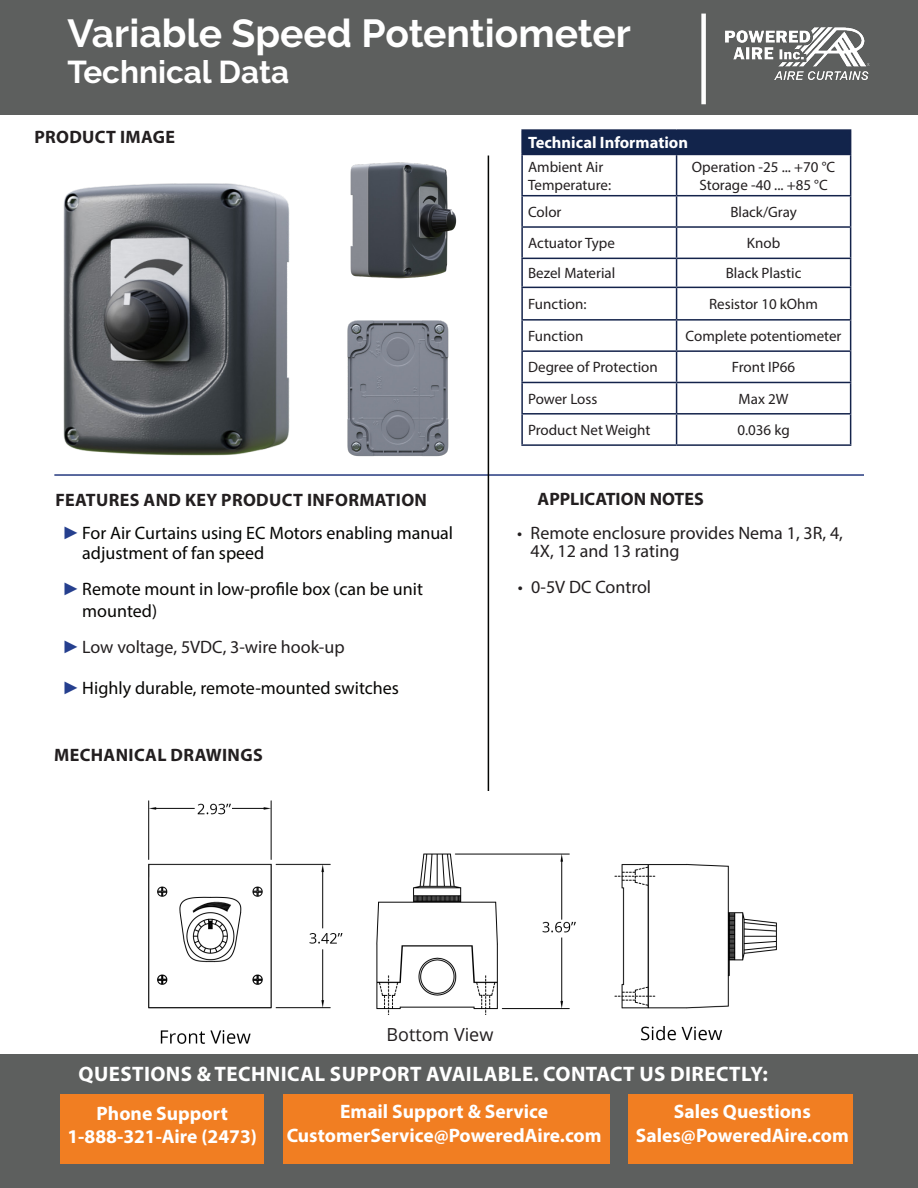
<style>
.page{position:relative;width:918px;height:1188px;background:#fff}
.page>*{position:absolute;margin:0;border:0;box-sizing:border-box;transform-origin:0 0}
.t1{font:700 39px "Raleway";color:#fff}
.t2{font:700 31.5px "Raleway";color:#fff}
.t3{font:700 21px "Myriad Pro";letter-spacing:.02em;color:#fff}
.t4{font:700 19.5px/23.4px "Myriad Pro";color:#fff;text-align:center}
.t5{font:18px/18px "Myriad Pro";color:#231f20}
.t6{font:18px/22.5px "Myriad Pro";color:#070604}
.t7{font:18px/19.5px "Myriad Pro";color:#040503}
.t8{font:700 18px "Myriad Pro";letter-spacing:.02em;color:#231f20}
.t9{font:700 18px "Myriad Pro";color:#231f20}
.t10{font:18px "Open Sans";color:#231f20}
.t11{font:700 16.5px "Myriad Pro";color:#fff}
.t12{font:15px/18px "Myriad Pro";color:#231f20}
.s1{font-family:"Arial";font-weight:900;color:#253f8e}
</style>
<div class="page">
<div style="left:0;top:0;width:918px;height:114px;background:#5d5f5e"></div>
<div style="left:0;top:1054px;width:918px;height:134px;background:#5d5f5e"></div>
<div style="left:61px;top:1094px;width:203px;height:70px;background:#f17e22"></div>
<div style="left:283px;top:1094px;width:326px;height:70px;background:#f17e22"></div>
<div style="left:629px;top:1094px;width:224px;height:70px;background:#f17e22"></div>
<div style="left:701px;top:14px;width:5px;height:90px;background:#fff"></div>
<img style="left:726px;top:27px;width:143px;height:53px">
<hr style="left:54px;top:474px;width:810px;height:2px;background:#253a7f">
<hr style="left:488px;top:156px;width:1px;height:635px;background:#040503">
<img style="left:63px;top:183px;width:227px;height:273px">
<img style="left:148px;top:800px;width:629px;height:244px">
<div style="left:522px;top:130px;width:329px;height:24px;background:#12244b"></div>
<hr style="left:521px;top:129px;width:156px;height:2px;background:#14234b">
<hr style="left:677px;top:129px;width:174px;height:2px;background:#14234b">
<hr style="left:521px;top:154px;width:156px;height:1px;background:#14234b">
<hr style="left:521px;top:155px;width:2px;height:40px;background:#14234b">
<hr style="left:677px;top:154px;width:174px;height:1px;background:#14234b">
<hr style="left:676px;top:155px;width:1px;height:40px;background:#14234b">
<hr style="left:850px;top:155px;width:1px;height:40px;background:#14234b">
<hr style="left:521px;top:195px;width:156px;height:1px;background:#14234b">
<hr style="left:521px;top:196px;width:2px;height:30px;background:#14234b">
<hr style="left:677px;top:195px;width:174px;height:1px;background:#14234b">
<hr style="left:676px;top:196px;width:1px;height:30px;background:#14234b">
<hr style="left:850px;top:196px;width:1px;height:30px;background:#14234b">
<hr style="left:521px;top:226px;width:156px;height:2px;background:#14234b">
<hr style="left:521px;top:228px;width:2px;height:30px;background:#14234b">
<hr style="left:677px;top:226px;width:174px;height:2px;background:#14234b">
<hr style="left:676px;top:228px;width:1px;height:30px;background:#14234b">
<hr style="left:850px;top:228px;width:1px;height:30px;background:#14234b">
<hr style="left:521px;top:258px;width:156px;height:1px;background:#14234b">
<hr style="left:521px;top:259px;width:2px;height:28px;background:#14234b">
<hr style="left:677px;top:258px;width:174px;height:1px;background:#14234b">
<svg style="left:676px;top:259px;width:1px;height:28px"></svg>
<svg style="left:850px;top:259px;width:1px;height:28px"></svg>
<hr style="left:521px;top:287px;width:156px;height:1px;background:#14234b">
<hr style="left:521px;top:288px;width:2px;height:31px;background:#14234b">
<hr style="left:677px;top:287px;width:174px;height:1px;background:#14234b">
<hr style="left:676px;top:288px;width:1px;height:31px;background:#14234b">
<hr style="left:850px;top:288px;width:1px;height:31px;background:#14234b">
<hr style="left:521px;top:319px;width:156px;height:2px;background:#14234b">
<hr style="left:521px;top:321px;width:2px;height:29px;background:#14234b">
<hr style="left:677px;top:319px;width:174px;height:2px;background:#14234b">
<svg style="left:676px;top:321px;width:1px;height:29px"></svg>
<svg style="left:850px;top:321px;width:1px;height:29px"></svg>
<hr style="left:521px;top:350px;width:156px;height:2px;background:#14234b">
<hr style="left:521px;top:352px;width:2px;height:30px;background:#14234b">
<hr style="left:677px;top:350px;width:174px;height:2px;background:#14234b">
<hr style="left:676px;top:352px;width:1px;height:30px;background:#14234b">
<hr style="left:850px;top:352px;width:1px;height:30px;background:#14234b">
<hr style="left:521px;top:382px;width:156px;height:1px;background:#14234b">
<hr style="left:521px;top:383px;width:2px;height:30px;background:#14234b">
<hr style="left:677px;top:382px;width:174px;height:1px;background:#14234b">
<hr style="left:676px;top:383px;width:1px;height:30px;background:#14234b">
<hr style="left:850px;top:383px;width:1px;height:30px;background:#14234b">
<hr style="left:521px;top:413px;width:156px;height:2px;background:#14234b">
<hr style="left:521px;top:415px;width:2px;height:29px;background:#14234b">
<hr style="left:677px;top:413px;width:174px;height:2px;background:#14234b">
<svg style="left:676px;top:415px;width:1px;height:29px"></svg>
<svg style="left:850px;top:415px;width:1px;height:29px"></svg>
<hr style="left:521px;top:444px;width:156px;height:2px;background:#14234b">
<hr style="left:677px;top:444px;width:174px;height:2px;background:#14234b">
<img style="left:350px;top:129px;width:172px;height:171px">
<img style="left:347px;top:320px;width:102px;height:137px">
<div style="left:377px;top:1015px;width:159px;height:32px;background:#fff"></div>
<h1 class="t1" style="left:68px;top:11px;width:565px">Variable Speed Potentiometer</h1>
<h2 class="t2" style="left:68px;top:54px;width:223px">Technical Data</h2>
<p class="t8" style="left:34px;top:125px;width:142px">PRODUCT IMAGE</p>
<p class="t8" style="left:55px;top:488px;width:373px">FEATURES AND KEY PRODUCT INFORMATION</p>
<p class="t7" style="left:82px;top:523px;width:372px;text-indent:-20px"><span class="s1">►</span>For Air Curtains using EC Motors enabling manual adjustment of fan speed</p>
<p class="t6" style="left:82px;top:577px;width:342px;text-indent:-20px"><span class="s1">►</span>Remote mount in low-profile box (can be unit mounted)</p>
<p class="t5" style="left:62px;top:638px;width:284px"><span class="s1">►</span>Low voltage, 5VDC, 3-wire hook-up</p>
<p class="t6" style="left:62px;top:676px;width:339px"><span class="s1">►</span>Highly durable, remote-mounted switches</p>
<p class="t8" style="left:54px;top:743px;width:210px">MECHANICAL DRAWINGS</p>
<p class="t11" style="left:528px;top:132px;width:162px">Technical Information</p>
<p class="t12" style="left:528px;top:157px;width:85px">Ambient Air<br>Temperature:</p>
<p class="t12" style="left:692px;top:157px;width:145px;text-align:center">Operation -25 ... +70 °C<br>Storage -40 ... +85 °C</p>
<p class="t12" style="left:528px;top:203px;width:35px">Color</p>
<p class="t12" style="left:730px;top:203px;width:68px">Black/Gray</p>
<p class="t12" style="left:528px;top:234px;width:88px">Actuator Type</p>
<p class="t12" style="left:747px;top:234px;width:35px">Knob</p>
<p class="t12" style="left:528px;top:264px;width:89px">Bezel Material</p>
<p class="t12" style="left:726px;top:264px;width:77px">Black Plastic</p>
<p class="t12" style="left:528px;top:295px;width:60px">Function:</p>
<p class="t12" style="left:709px;top:295px;width:111px">Resistor 10 kOhm</p>
<p class="t12" style="left:528px;top:327px;width:57px">Function</p>
<p class="t12" style="left:686px;top:327px;width:157px">Complete potentiometer</p>
<p class="t12" style="left:528px;top:358px;width:131px">Degree of Protection</p>
<p class="t12" style="left:732px;top:358px;width:65px">Front IP66</p>
<p class="t12" style="left:528px;top:390px;width:71px">Power Loss</p>
<p class="t12" style="left:739px;top:390px;width:51px">Max 2W</p>
<p class="t12" style="left:528px;top:421px;width:124px">Product Net Weight</p>
<p class="t12" style="left:737px;top:421px;width:54px">0.036 kg</p>
<p class="t9" style="left:538px;top:488px;width:168px">APPLICATION NOTES</p>
<p class="t5" style="left:531px;top:524px;width:314px;text-indent:-14px">• Remote enclosure provides Nema 1, 3R, 4,<br>4X, 12 and 13 rating</p>
<p class="t5" style="left:518px;top:578px;width:135px">• 0-5V DC Control</p>
<p class="t10" style="left:387px;top:1022px;width:108px">Bottom View</p>
<h3 class="t3" style="left:79px;top:1060px;width:691px">QUESTIONS &amp; TECHNICAL SUPPORT AVAILABLE. CONTACT US DIRECTLY:</h3>
<h3 class="t4" style="left:67px;top:1101px;width:191px">Phone Support<br>1-888-321-Aire (2473)</h3>
<h3 class="t4" style="left:287px;top:1099px;width:316px">Email Support &amp; Service<br>CustomerService@PoweredAire.com</h3>
<h3 class="t4" style="left:636px;top:1099px;width:214px">Sales Questions<br>Sales@PoweredAire.com</h3>
</div>
